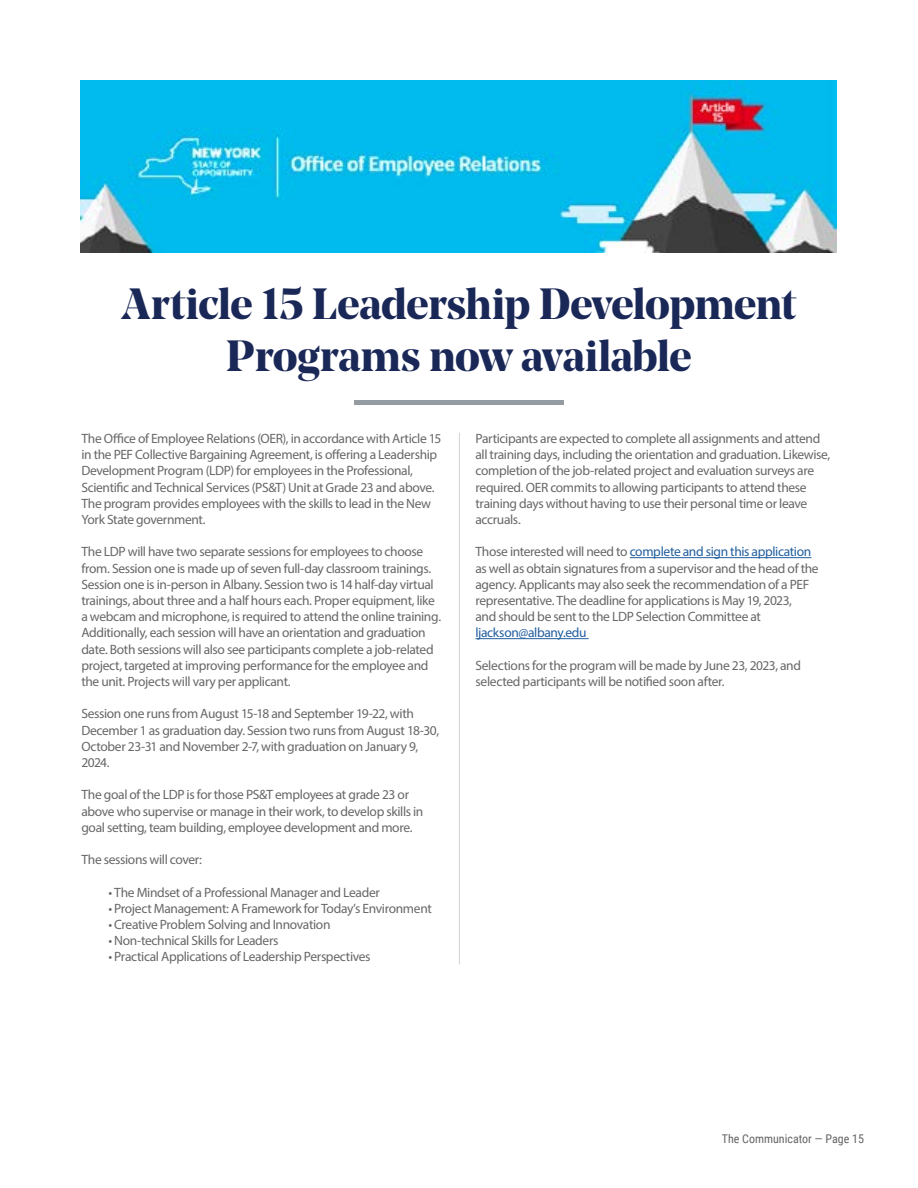
<style>
.page{position:relative;width:918px;height:1188px;background:#fff}
.page>*{position:absolute;margin:0;border:0;box-sizing:border-box;transform-origin:0 0}
.t1{font:700 43.5px/52.2px "Noe Display";letter-spacing:-.015em;color:#1a2857;text-align:center}
.t2{font:13.5px/16.2px "Myriad Pro";letter-spacing:-.025em;color:#666767}
.t3{font:13.5px "Myriad Pro";letter-spacing:-.03em;color:#215e9e}
.t4{font:12px "Roboto Condensed";color:#636466}
.s1{color:#215e9e}
</style>
<div class="page">
<div style="left:355px;top:400px;width:209px;height:5px;background:#949ca1"></div>
<hr style="left:630px;top:557px;width:181px;height:1px;background:#215e9e">
<hr style="left:475px;top:638px;width:114px;height:1px;background:#215e9e">
<hr style="left:459px;top:433px;width:1px;height:532px;background:#d1d3d4">
<img style="left:81px;top:80px;width:756px;height:173px">
<h1 class="t1" style="left:122px;top:277px;width:676px">Article 15 Leadership Development<br>Programs now available</h1>
<p class="t2" style="left:81px;top:430px;width:362px">The Office of Employee Relations (OER), in accordance with Article 15 in the PEF Collective Bargaining Agreement, is offering a Leadership Development Program (LDP) for employees in the Professional, Scientific and Technical Services (PS&amp;T) Unit at Grade 23 and above.<br>The program provides employees with the skills to lead in the New York State government.</p>
<p class="t2" style="left:81px;top:544px;width:361px">The LDP will have two separate sessions for employees to choose from. Session one is made up of seven full-day classroom trainings.<br>Session one is in-person in Albany. Session two is 14 half-day virtual trainings, about three and a half hours each. Proper equipment, like a webcam and microphone, is required to attend the online training.<br>Additionally, each session will have an orientation and graduation date. Both sessions will also see participants complete a job-related project, targeted at improving performance for the employee and the unit. Projects will vary per applicant.</p>
<p class="t2" style="left:81px;top:706px;width:359px">Session one runs from August 15-18 and September 19-22, with December 1 as graduation day. Session two runs from August 18-30, October 23-31 and November 2-7, with graduation on January 9, 2024.</p>
<p class="t2" style="left:81px;top:787px;width:344px">The goal of the LDP is for those PS&amp;T employees at grade 23 or above who supervise or manage in their work, to develop skills in goal setting, team building, employee development and more.</p>
<p class="t2" style="left:81px;top:851px;width:122px">The sessions will cover:</p>
<p class="t2" style="left:108px;top:884px;width:273px">• The Mindset of a Professional Manager and Leader</p>
<p class="t2" style="left:108px;top:900px;width:325px">• Project Management: A Framework for Today’s Environment</p>
<p class="t2" style="left:108px;top:916px;width:224px">• Creative Problem Solving and Innovation</p>
<p class="t2" style="left:108px;top:932px;width:172px">• Non-technical Skills for Leaders</p>
<p class="t2" style="left:108px;top:949px;width:264px">• Practical Applications of Leadership Perspectives</p>
<p class="t2" style="left:475px;top:430px;width:356px">Participants are expected to complete all assignments and attend all training days, including the orientation and graduation. Likewise, completion of the job-related project and evaluation surveys are required. OER commits to allowing participants to attend these training days without having to use their personal time or leave accruals.</p>
<p class="t2" style="left:475px;top:543px;width:345px">Those interested will need to <span class="s1">complete and sign this application </span>as well as obtain signatures from a supervisor and the head of the agency. Applicants may also seek the recommendation of a PEF representative. The deadline for applications is May 19, 2023,<br>and should be sent to the LDP Selection Committee at</p>
<p class="t3" style="left:475px;top:624px;width:113px">ljackson@albany.edu</p>
<p class="t2" style="left:475px;top:657px;width:327px">Selections for the program will be made by June 23, 2023, and selected participants will be notified soon after.</p>
<p class="t4" style="left:722px;top:1130px;width:144px">The Communicator — Page 15</p>
</div>
